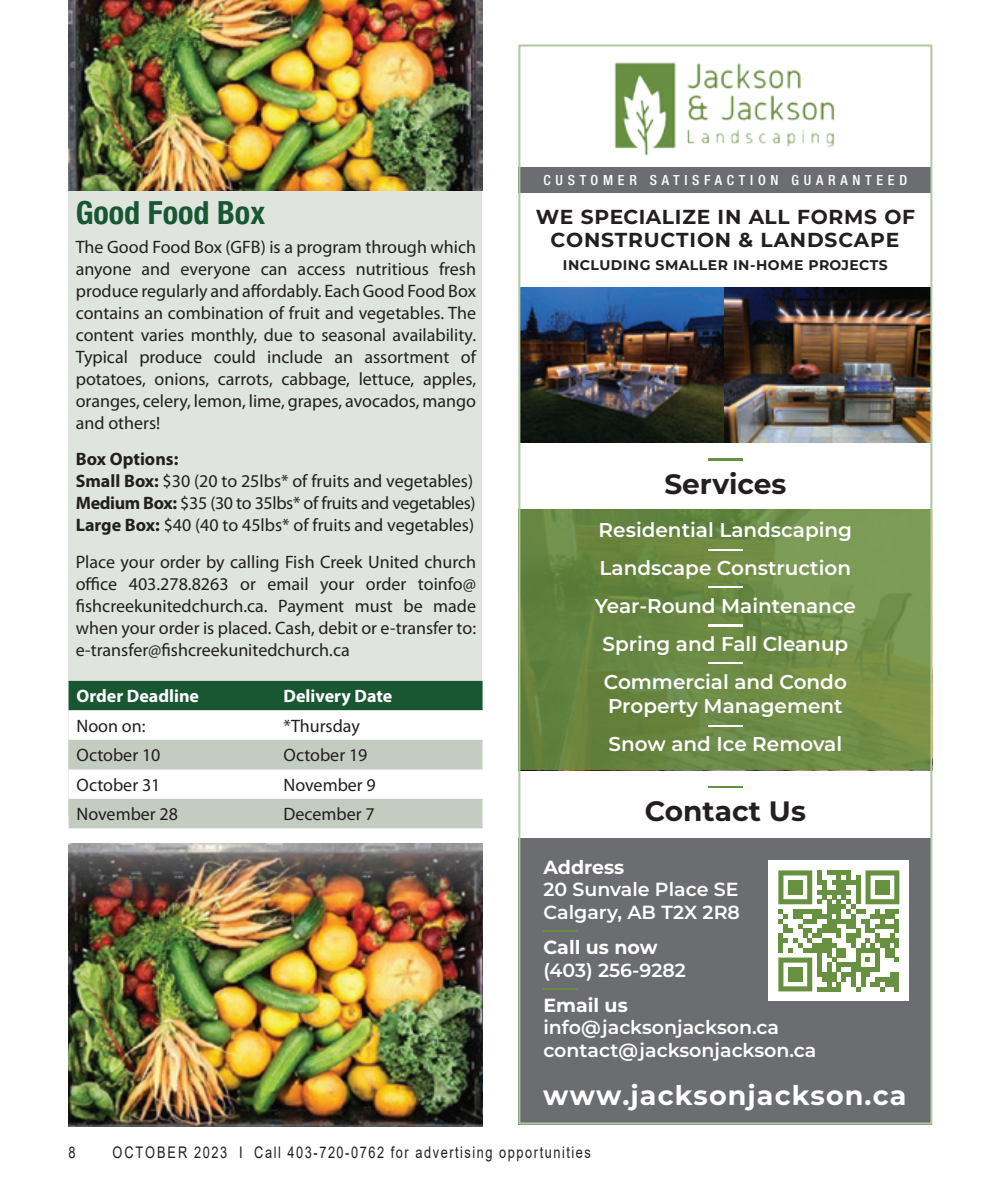
<style>
.page{position:relative;width:990px;height:1188px;background:#fff}
.page>*{position:absolute;margin:0;border:0;box-sizing:border-box;transform-origin:0 0}
.In_Around_title{font:700 condensed 32px "Helvetica Neue LT Std";color:#185732}
.t1{font:700 28px "Montserrat";color:#231f20}
.t2{font:700 27px "Montserrat";letter-spacing:.04em;color:#fff}
.t3{font:700 20.2px/22.4px "Montserrat";letter-spacing:.04em;color:#231f20;text-align:center}
.t4{font:600 20px/38px "Montserrat";color:#fff;text-align:center}
.t5{font:600 19px/22.8px "Montserrat";color:#fff}
.Body_text{font:18px/22px "Myriad Pro";color:#231f20;text-align:justify}
.Body_text-2{font:18px "Myriad Pro";letter-spacing:-.02em;color:#231f20}
.Body_text-3{font:700 18px "Myriad Pro";color:#fff}
.Body_text-4{font:700 18px "Myriad Pro";color:#231f20}
.t6{font:16px "Arial";letter-spacing:.12em;color:#231f20;scale:.8 1}
.t7{font:700 14px "Montserrat";letter-spacing:.03em;color:#231f20}
.t8{font:500 condensed 14px "Helvetica Neue LT Std";letter-spacing:.34em;color:#fff}
.s1{font-weight:700}
</style>
<div class="page">
<div style="left:68px;top:176px;width:414px;height:640px;background:#dfe4de"></div>
<img style="left:68px;top:0;width:414px;height:190px">
<svg style="left:69px;top:681px;width:414px;height:147px;background:#b9c9bd"></svg>
<img style="left:69px;top:843px;width:414px;height:283px">
<svg style="left:521px;top:510px;width:408px;height:260px;background:#6d8b45"></svg>
<div style="left:518px;top:168px;width:414px;height:25px;background:#6c6d70"></div>
<div style="left:518px;top:838px;width:414px;height:287px;background:#6c6d70"></div>
<hr style="left:708px;top:458px;width:35px;height:2px;background:#689042">
<img style="left:614px;top:62px;width:221px;height:94px">
<img style="left:521px;top:288px;width:408px;height:155px">
<hr style="left:708px;top:786px;width:35px;height:2px;background:#689042">
<hr style="left:708px;top:549px;width:35px;height:2px;background:#fff">
<hr style="left:708px;top:586px;width:35px;height:2px;background:#fff">
<hr style="left:708px;top:624px;width:35px;height:2px;background:#fff">
<hr style="left:708px;top:662px;width:35px;height:2px;background:#fff">
<hr style="left:708px;top:725px;width:35px;height:2px;background:#fff">
<div style="left:769px;top:861px;width:140px;height:140px;background:#fff"></div>
<svg style="left:778px;top:870px;width:121px;height:121px"></svg>
<div style="left:788px;top:880px;width:15px;height:15px;background:#689041"></div>
<div style="left:875px;top:880px;width:15px;height:15px;background:#689041"></div>
<div style="left:788px;top:967px;width:15px;height:15px;background:#689041"></div>
<hr style="left:543px;top:930px;width:35px;height:2px;background:#689042">
<hr style="left:543px;top:988px;width:35px;height:2px;background:#689042">
<p class="In_Around_title" style="left:76px;top:193px;width:191px">Good Food Box</p>
<p class="Body_text" style="left:76px;top:236px;width:402px">The Good Food Box (GFB) is a program through which anyone and everyone can access nutritious fresh produce regularly and affordably. Each Good Food Box contains an combination of fruit and vegetables. The content varies monthly, due to seasonal availability.<br>Typical produce could include an assortment of potatoes, onions, carrots, cabbage, lettuce, apples, oranges, celery, lemon, lime, grapes, avocados, mango and others!</p>
<p class="Body_text-4" style="left:76px;top:448px;width:104px">Box Options:</p>
<p class="Body_text" style="left:76px;top:470px;width:399px"><span class="s1">Small Box:</span> $30 (20 to 25lbs* of fruits and vegetables)</p>
<p class="Body_text-2" style="left:76px;top:492px;width:401px"><span class="s1">Medium Box:</span> $35 (30 to 35lbs* of fruits and vegetables)</p>
<p class="Body_text" style="left:76px;top:514px;width:400px"><span class="s1">Large Box:</span> $40 (40 to 45lbs* of fruits and vegetables)</p>
<p class="Body_text" style="left:76px;top:550px;width:402px">Place your order by calling Fish Creek United church office 403.278.8263 or email your order toinfo@ fishcreekunitedchurch.ca. Payment must be made when your order is placed. Cash, debit or e-transfer to: e-transfer@fishcreekunitedchurch.ca</p>
<p class="Body_text-3" style="left:77px;top:685px;width:124px">Order Deadline</p>
<p class="Body_text-3" style="left:284px;top:685px;width:110px">Delivery Date</p>
<p class="Body_text" style="left:77px;top:715px;width:71px">Noon on:</p>
<p class="Body_text" style="left:284px;top:715px;width:78px">*Thursday</p>
<p class="Body_text" style="left:77px;top:744px;width:85px">October 10</p>
<p class="Body_text" style="left:284px;top:744px;width:85px">October 19</p>
<p class="Body_text" style="left:77px;top:774px;width:85px">October 31</p>
<p class="Body_text" style="left:284px;top:774px;width:94px">November 9</p>
<p class="Body_text" style="left:77px;top:803px;width:103px">November 28</p>
<p class="Body_text" style="left:284px;top:803px;width:93px">December 7</p>
<p class="t8" style="left:543px;top:172px;width:365px">CUSTOMER SATISFACTION GUARANTEED</p>
<p class="t3" style="left:536px;top:205px;width:381px">WE SPECIALIZE IN ALL FORMS OF<br>CONSTRUCTION &amp; LANDSCAPE</p>
<p class="t7" style="left:563px;top:255px;width:326px">INCLUDING SMALLER IN-HOME PROJECTS</p>
<p class="t1" style="left:664px;top:465px;width:124px">Services</p>
<p class="t4" style="left:595px;top:510px;width:263px">Residential Landscaping<br>Landscape Construction<br>Year-Round Maintenance<br>Spring and Fall Cleanup<br>Commercial and Condo</p>
<p class="t4" style="left:608px;top:686px;width:236px;text-align:left">Property Management<br>Snow and Ice Removal</p>
<p class="t1" style="left:645px;top:792px;width:163px">Contact Us</p>
<p class="t5" style="left:543px;top:855px;width:198px"><span class="s1">Address<br></span>20 Sunvale Place SE<br>Calgary, AB T2X 2R8</p>
<p class="t5" style="left:543px;top:935px;width:144px"><span class="s1">Call us now </span>(403) 256-9282</p>
<p class="t5" style="left:543px;top:993px;width:275px"><span class="s1">Email us </span>info@jacksonjackson.ca contact@jacksonjackson.ca</p>
<p class="t2" style="left:543px;top:1078px;width:365px">www.jacksonjackson.ca</p>
<p class="t6" style="left:68px;top:1141px;width:10px">8</p>
<p class="t6" style="left:112px;top:1141px;width:600px">OCTOBER 2023 I Call 403-720-0762 for advertising opportunities</p>
</div>
